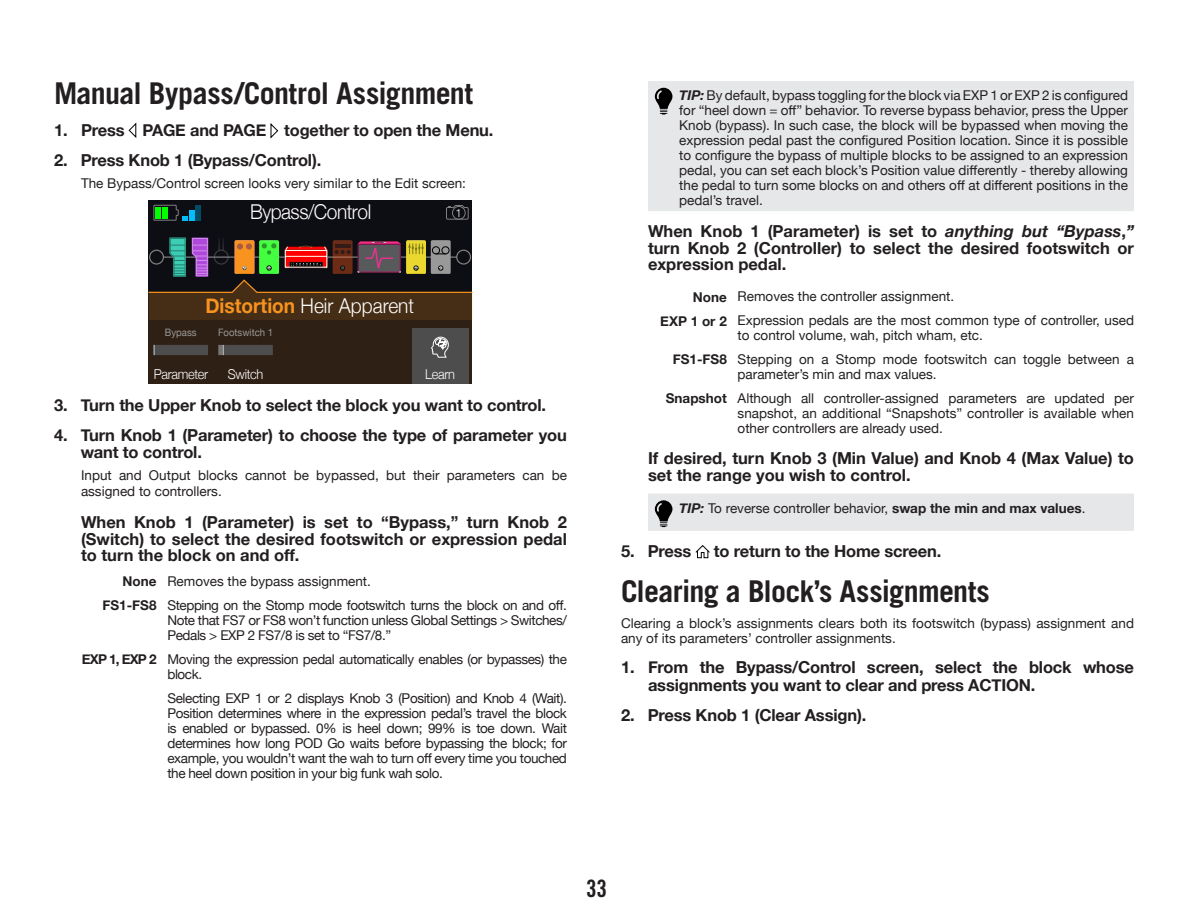
<style>
.page{position:relative;width:1188px;height:918px;background:#fff}
.page>*{position:absolute;margin:0;border:0;box-sizing:border-box;transform-origin:0 0}
._02_Large_Section_He{font:700 30px "Trade Gothic";letter-spacing:-.025em;color:#231f20}
.t1{font:24px "Trade Gothic Bold Cond Twenty";color:#231f20}
.t2{font:300 20.4px "Helvetica Neue";color:#fff;scale:.93 1}
.t3{font:300 20.4px "Helvetica Neue";letter-spacing:-.025em;color:#fff;scale:.93 1}
.Step-by-Step_no_numb{font:700 16.5px/16.5px "Helvetica Neue";letter-spacing:-.01em;color:#231f20}
.t4{font:700 16.35px "Helvetica Neue";letter-spacing:-.01em;color:#231f20}
.t5{font:300 13.65px "Helvetica Neue";letter-spacing:-.025em;color:#fff;scale:.93 1}
.Body{font:13.5px/15px "Helvetica Neue";color:#231f20;text-align:justify}
.Body_Indented{font:13.5px/16.4px "Helvetica Neue";color:#231f20}
.Body-2{font:13.5px/15px "Helvetica Neue";letter-spacing:-.03em;color:#231f20}
.Body-3{font:700 13.5px "Helvetica Neue";color:#231f20}
.t6{font:300 11.4px "Helvetica Neue";color:#fff}
.t7{font:10.2px "Helvetica Neue";color:#999;scale:.93 1}
.s1{font-size:16.5px}
.s2{font-weight:700;color:#f7931e}
.s3{font-weight:700;font-style:italic}
.s4{font-style:italic}
.s5{font-weight:700}
</style>
<div class="page">
<svg style="left:129px;top:123px;width:8px;height:15px"></svg>
<svg style="left:271px;top:123px;width:8px;height:15px"></svg>
<div style="left:148px;top:200px;width:324px;height:183px;background:#0d0d14"></div>
<svg style="left:446px;top:205px;width:22px;height:15px"></svg>
<div style="left:148px;top:320px;width:324px;height:63px;background:#2f2015"></div>
<svg style="left:148px;top:238px;width:324px;height:82px"></svg>
<div style="left:412px;top:328px;width:56px;height:55px;background:#4d4d4d"></div>
<svg style="left:431px;top:337px;width:18px;height:21px"></svg>
<div style="left:218px;top:345px;width:55px;height:10px;background:#4d4d4d"></div>
<div style="left:218px;top:345px;width:5px;height:10px;background:#747474"></div>
<div style="left:154px;top:345px;width:54px;height:10px;background:#4d4d4d"></div>
<svg style="left:153px;top:204px;width:35px;height:17px"></svg>
<div style="left:189px;top:210px;width:6px;height:11px;background:#05bdfb"></div>
<div style="left:195px;top:205px;width:6px;height:16px;background:#024c64"></div>
<div style="left:648px;top:81px;width:486px;height:130px;background:#e6e7e9"></div>
<svg style="left:655px;top:88px;width:17px;height:27px"></svg>
<div style="left:648px;top:494px;width:486px;height:37px;background:#e6e7e9"></div>
<svg style="left:696px;top:545px;width:14px;height:13px"></svg>
<p class="_02_Large_Section_He" style="left:54px;top:75px;width:421px">Manual Bypass/Control Assignment</p>
<p class="t4" style="left:54px;top:118px;width:441px"><span class="s1">1. Press</span> PAGE and PAGE together to <span class="s1">open the Menu.</span></p>
<p class="Step-by-Step_no_numb" style="left:54px;top:152px;width:269px">2. Press Knob 1 (Bypass/Control).</p>
<p class="Body_Indented" style="left:81px;top:176px;width:387px">The Bypass/Control screen looks very similar to the Edit screen:</p>
<p class="t3" style="left:250px;top:195px;width:132px">Bypass/Control</p>
<p class="t6" style="left:456px;top:203px;width:8px">1</p>
<p class="t2" style="left:205px;top:289px;width:226px"><span class="s2">Distortion</span> Heir Apparent</p>
<p class="t7" style="left:165px;top:325px;width:36px">Bypass</p>
<p class="t5" style="left:154px;top:363px;width:60px">Parameter</p>
<p class="t5" style="left:425px;top:363px;width:34px">Learn</p>
<p class="t7" style="left:218px;top:325px;width:61px">Footswitch 1</p>
<p class="t5" style="left:228px;top:363px;width:40px">Switch</p>
<p class="Step-by-Step_no_numb" style="left:54px;top:398px;width:494px">3. Turn the Upper Knob to select the block you want to control.</p>
<p class="Step-by-Step_no_numb" style="left:81px;top:428px;width:488px;text-indent:-27px">4. Turn Knob 1 (Parameter) to choose the type of parameter you want to control.</p>
<p class="Body_Indented" style="left:81px;top:467px;width:487px">Input and Output blocks cannot be bypassed, but their parameters can be assigned to controllers.</p>
<p class="Step-by-Step_no_numb" style="left:81px;top:514px;width:488px;text-align:justify">When Knob 1 (Parameter) is set to “Bypass,” turn Knob 2 (Switch) to select the desired footswitch or expression pedal to turn the block on and off.</p>
<p class="Body-3" style="left:123px;top:571px;width:36px">None</p>
<p class="Body" style="left:167px;top:575px;width:205px">Removes the bypass assignment.</p>
<p class="Body-3" style="left:103px;top:595px;width:56px">FS1-FS8</p>
<p class="Body" style="left:167px;top:599px;width:401px">Stepping on the Stomp mode footswitch turns the block on and off.<br>Note that FS7 or FS8 won’t function unless Global Settings &gt; Switches/ Pedals &gt; EXP 2 FS7/8 is set to “FS7/8.”</p>
<p class="Body-3" style="left:82px;top:649px;width:76px">EXP 1, EXP 2</p>
<p class="Body-2" style="left:167px;top:652px;width:401px">Moving the expression pedal automatically enables (or bypasses) the block.</p>
<p class="Body" style="left:167px;top:691px;width:401px">Selecting EXP 1 or 2 displays Knob 3 (Position) and Knob 4 (Wait).<br>Position determines where in the expression pedal’s travel the block is enabled or bypassed. 0% is heel down; 99% is toe down. Wait determines how long POD Go waits before bypassing the block; for example, you wouldn’t want the wah to turn off every time you touched the heel down position in your big funk wah solo.</p>
<p class="Body" style="left:679px;top:89px;width:450px"><span class="s3">TIP:</span> By default, bypass toggling for the block via EXP 1 or EXP 2 is configured for “heel down = off” behavior. To reverse bypass behavior, press the Upper Knob (bypass). In such case, the block will be bypassed when moving the expression pedal past the configured Position location. Since it is possible to configure the bypass of multiple blocks to be assigned to an expression pedal, you can set each block’s Position value differently - thereby allowing the pedal to turn some blocks on and others off at different positions in the pedal’s travel.</p>
<p class="Step-by-Step_no_numb" style="left:648px;top:224px;width:488px;text-align:justify">When Knob 1 (Parameter) is set to <span class="s4">anything but “Bypass</span>,<span class="s4">” </span>turn Knob 2 (Controller) to select the desired footswitch or expression pedal.</p>
<p class="Body-3" style="left:693px;top:286px;width:36px">None</p>
<p class="Body" style="left:738px;top:290px;width:218px">Removes the controller assignment.</p>
<p class="Body-3" style="left:660px;top:310px;width:68px">EXP 1 or 2</p>
<p class="Body" style="left:738px;top:314px;width:398px">Expression pedals are the most common type of controller, used to control volume, wah, pitch wham, etc.</p>
<p class="Body-3" style="left:673px;top:349px;width:56px">FS1-FS8</p>
<p class="Body" style="left:738px;top:353px;width:398px">Stepping on a Stomp mode footswitch can toggle between a parameter’s min and max values.</p>
<p class="Body-3" style="left:666px;top:388px;width:63px">Snapshot</p>
<p class="Body" style="left:738px;top:391px;width:398px">Although all controller-assigned parameters are updated per snapshot, an additional “Snapshots” controller is available when other controllers are already used.</p>
<p class="Step-by-Step_no_numb" style="left:648px;top:451px;width:488px">If desired, turn Knob 3 (Min Value) and Knob 4 (Max Value) to set the range you wish to control.</p>
<p class="Body" style="left:679px;top:501px;width:408px"><span class="s3">TIP:</span> To reverse controller behavior, <span class="s5">swap the min and max values</span>.</p>
<p class="Step-by-Step_no_numb" style="left:621px;top:543px;width:72px">5. Press</p>
<p class="Step-by-Step_no_numb" style="left:714px;top:543px;width:229px">to return to the Home screen.</p>
<p class="_02_Large_Section_He" style="left:621px;top:573px;width:370px">Clearing a Block’s Assignments</p>
<p class="Body" style="left:621px;top:617px;width:515px">Clearing a block’s assignments clears both its footswitch (bypass) assignment and any of its parameters’ controller assignments.</p>
<p class="Step-by-Step_no_numb" style="left:648px;top:659px;width:488px;line-height:18px;text-indent:-27px">1. From the Bypass/Control screen, select the block whose assignments you want to clear and press ACTION.</p>
<p class="Step-by-Step_no_numb" style="left:621px;top:708px;width:247px">2. Press Knob 1 (Clear Assign).</p>
<h2 class="t1" style="left:586px;top:874px;width:23px">33</h2>
</div>
